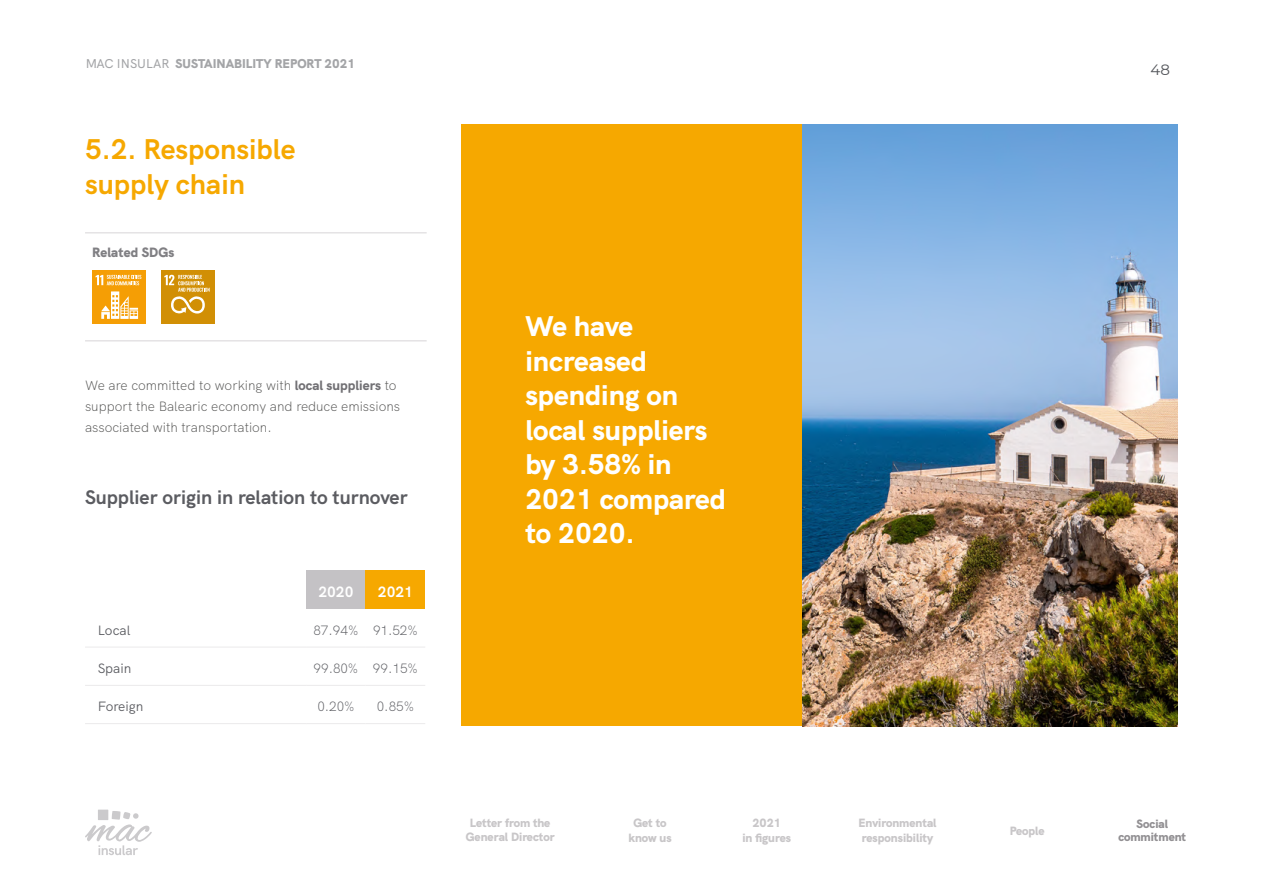
<style>
.page{position:relative;width:1263px;height:893px;background:#fff}
.page>*{position:absolute;margin:0;border:0;box-sizing:border-box;transform-origin:0 0}
.t1{font:800 28.5px/34.5px "HK Grotesk";color:#fff}
.t2{font:700 28.5px/34.5px "HK Grotesk";color:#f6a800}
.t3{font:700 19.5px "HK Grotesk";color:#5b5c61}
.t4{font:700 15px "HK Grotesk";color:#fff}
.t5{font:15px "Montserrat";color:#54565b}
.t6{font:300 13.5px/21px "HK Grotesk";color:#575756}
.t7{font:300 13.5px "HK Grotesk";color:#5b5c61}
.t8{font:13.5px "HK Grotesk";color:#5b5c61}
.t9{font:900 13.5px "HK Grotesk";letter-spacing:.01em;color:#807f83}
.t10{font:900 12.75px "HK Grotesk";color:#54565b}
.t11{font:900 12px/14.4px "HK Grotesk";color:#c8c6c8;text-align:center}
.t12{font:900 12px/13.5px "HK Grotesk";color:#929093;text-align:center}
.s1{font-weight:500}
.s2{font-weight:800;color:#717074}
</style>
<div class="page">
<svg style="left:85px;top:810px;width:67px;height:45px"></svg>
<hr style="left:85px;top:232px;width:342px;height:1px;background:#d7d5d7">
<hr style="left:85px;top:340px;width:342px;height:1px;background:#d7d5d7">
<div style="left:461px;top:124px;width:341px;height:602px;background:#f6a800"></div>
<img style="left:802px;top:124px;width:376px;height:602px">
<div style="left:306px;top:570px;width:60px;height:39px;background:#c4c2c5"></div>
<div style="left:366px;top:570px;width:59px;height:39px;background:#f6a800"></div>
<hr style="left:85px;top:647px;width:221px;height:1px;background:#ebeaeb">
<hr style="left:306px;top:647px;width:60px;height:1px;background:#ebeaeb">
<hr style="left:366px;top:647px;width:59px;height:1px;background:#ebeaeb">
<hr style="left:85px;top:685px;width:221px;height:1px;background:#ebeaeb">
<hr style="left:306px;top:685px;width:60px;height:1px;background:#ebeaeb">
<hr style="left:366px;top:685px;width:59px;height:1px;background:#ebeaeb">
<hr style="left:85px;top:723px;width:221px;height:1px;background:#ebeaeb">
<hr style="left:306px;top:723px;width:60px;height:1px;background:#ebeaeb">
<hr style="left:366px;top:723px;width:59px;height:1px;background:#ebeaeb">
<div style="left:161px;top:270px;width:54px;height:54px;background:#d18f05"></div>
<svg style="left:164px;top:275px;width:46px;height:39px"></svg>
<div style="left:92px;top:270px;width:54px;height:54px;background:#f59e05"></div>
<svg style="left:96px;top:275px;width:45px;height:10px"></svg>
<svg style="left:101px;top:291px;width:37px;height:28px"></svg>
<p class="t10" style="left:85px;top:54px;width:272px"><span class="s1">MAC INSULAR</span> SUSTAINABILITY REPORT 2021</p>
<h1 class="t2" style="left:85px;top:129px;width:212px">5.2. Responsible supply chain</h1>
<p class="t9" style="left:92px;top:241px;width:84px">Related SDGs</p>
<p class="t6" style="left:85px;top:374px;width:317px">We are committed to working with <span class="s2">local suppliers</span> to support the Balearic economy and reduce emissions associated with transportation.</p>
<h2 class="t3" style="left:85px;top:482px;width:324px">Supplier origin in relation to turnover</h2>
<p class="t4" style="left:318px;top:580px;width:37px">2020</p>
<p class="t4" style="left:378px;top:580px;width:37px">2021</p>
<p class="t8" style="left:98px;top:619px;width:34px">Local</p>
<p class="t7" style="left:313px;top:619px;width:106px">87.94% 91.52%</p>
<p class="t8" style="left:98px;top:658px;width:35px">Spain</p>
<p class="t7" style="left:314px;top:658px;width:106px">99.80% 99.15%</p>
<p class="t8" style="left:98px;top:696px;width:47px">Foreign</p>
<p class="t7" style="left:317px;top:696px;width:39px">0.20%</p>
<p class="t7" style="left:377px;top:696px;width:39px">0.85%</p>
<h1 class="t1" style="left:525px;top:306px;width:202px">We have increased spending on local suppliers by 3.58% in<br>2021 compared to 2020.</h1>
<p class="t5" style="left:1150px;top:59px;width:21px">48</p>
<p class="t11" style="left:466px;top:815px;width:90px">Letter from the<br>General Director</p>
<p class="t11" style="left:858px;top:815px;width:80px;text-align:left">Environmental responsibility</p>
<p class="t12" style="left:1118px;top:816px;width:69px">Social commitment</p>
<p class="t11" style="left:628px;top:815px;width:45px">Get to know us</p>
<p class="t11" style="left:742px;top:815px;width:50px">2021<br>in figures</p>
<p class="t11" style="left:1010px;top:822px;width:36px">People</p>
</div>
